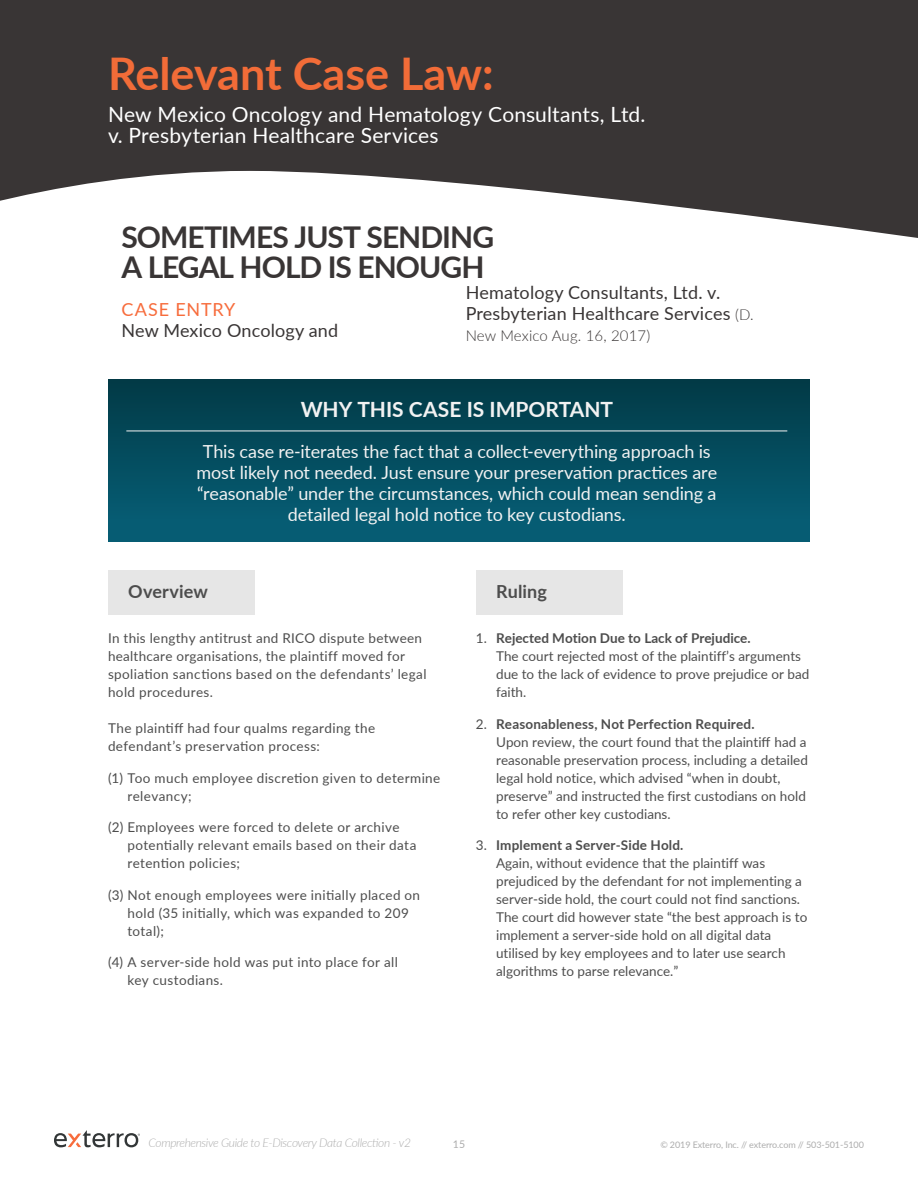
<style>
.page{position:relative;width:918px;height:1188px;background:#fff}
.page>*{position:absolute;margin:0;border:0;box-sizing:border-box;transform-origin:0 0}
.t1{font:700 45px "Lato";color:#f26c38}
.t2{font:700 30px/30px "Lato";letter-spacing:-.03em;color:#393535}
.t3{font:21px/21px "Lato";letter-spacing:.005em;color:#fff}
.t4{font:700 21px "Lato";color:#f2f2f2}
.t5{font:18px/21px "Lato";letter-spacing:-.01em;color:#f2f2f2;text-align:center}
.t6{font:18px/21px "Lato";letter-spacing:.01em;color:#393535}
.t7{font:700 18px "Lato";letter-spacing:.005em;color:#4d4d4d}
.t8{font:18px "Lato";letter-spacing:.045em;color:#f76c3c}
.t9{font:300 15px "Lato";letter-spacing:.01em;color:#393535}
.t10{font:13.5px/18px "Lato";color:#4d4d4d}
.t11{font:13.5px/18px "Lato";letter-spacing:.03em;color:#4d4d4d}
.t12{font:13.5px/18px "Lato";letter-spacing:.02em;color:#4d4d4d}
.t13{font:italic 300 12px "Lato";letter-spacing:-.03em;color:#adadad}
.t14{font:10.5px "Lato";color:#adadad}
.t15{font:9px "Lato";letter-spacing:-.01em;color:#adadad}
.s1{font-weight:300;font-size:15px}
.s2{font-weight:700}
</style>
<div class="page">
<svg style="left:54px;top:1130px;width:86px;height:17px"></svg>
<svg style="left:0;top:0;width:918px;height:238px;fill:#393535"></svg>
<div style="left:108px;top:570px;width:147px;height:45px;background:#e6e6e6"></div>
<div style="left:476px;top:570px;width:147px;height:45px;background:#e6e6e6"></div>
<div style="left:108px;top:380px;width:702px;height:162px;background:linear-gradient(to bottom,#053d49,#065f78)"></div>
<hr style="left:126px;top:431px;width:661px;height:1px;background:#f2f2f2">
<h1 class="t1" style="left:108px;top:41px;width:387px">Relevant Case Law:</h1>
<h3 class="t3" style="left:108px;top:103px;width:539px">New Mexico Oncology and Hematology Consultants, Ltd. v. Presbyterian Healthcare Services</h3>
<h2 class="t2" style="left:122px;top:221px;width:374px">SOMETIMES JUST SENDING<br>A LEGAL HOLD IS ENOUGH</h2>
<h3 class="t8" style="left:122px;top:296px;width:115px">CASE ENTRY</h3>
<h3 class="t6" style="left:122px;top:319px;width:218px">New Mexico Oncology and</h3>
<h3 class="t6" style="left:466px;top:282px;width:290px">Hematology Consultants, Ltd. v.<br>Presbyterian Healthcare Services <span class="s1">(D.</span></h3>
<p class="t9" style="left:466px;top:326px;width:186px">New Mexico Aug. 16, 2017)</p>
<h3 class="t4" style="left:301px;top:394px;width:314px">WHY THIS CASE IS IMPORTANT</h3>
<p class="t5" style="left:196px;top:441px;width:522px">This case re-iterates the fact that a collect-everything approach is most likely not needed. Just ensure your preservation practices are “reasonable” under the circumstances, which could mean sending a detailed legal hold notice to key custodians.</p>
<h3 class="t7" style="left:128px;top:578px;width:81px">Overview</h3>
<p class="t12" style="left:108px;top:629px;width:320px">In this lengthy antitrust and RICO dispute between healthcare organisations, the plaintiff moved for spoliation sanctions based on the defendants’ legal hold procedures.</p>
<p class="t11" style="left:108px;top:719px;width:269px">The plaintiff had four qualms regarding the defendant’s preservation process:</p>
<p class="t11" style="left:128px;top:768px;width:314px;text-indent:-20px">(1) Too much employee discretion given to determine relevancy;</p>
<p class="t11" style="left:128px;top:818px;width:290px;text-indent:-20px">(2) Employees were forced to delete or archive potentially relevant emails based on their data retention policies;</p>
<p class="t11" style="left:128px;top:885px;width:294px;text-indent:-20px">(3) Not enough employees were initially placed on hold (35 initially, which was expanded to 209 total);</p>
<p class="t11" style="left:128px;top:953px;width:272px;text-indent:-20px">(4) A server-side hold was put into place for all key custodians.</p>
<h3 class="t7" style="left:496px;top:578px;width:52px">Ruling</h3>
<p class="t10" style="left:496px;top:629px;width:315px;text-indent:-20px">1. <span class="s2">Rejected Motion Due to Lack of Prejudice.<br></span>The court rejected most of the plaintiff’s arguments due to the lack of evidence to prove prejudice or bad faith.</p>
<p class="t10" style="left:496px;top:714px;width:313px;text-indent:-20px">2. <span class="s2">Reasonableness, Not Perfection Required.<br></span>Upon review, the court found that the plaintiff had a reasonable preservation process, including a detailed legal hold notice, which advised “when in doubt, preserve” and instructed the first custodians on hold to refer other key custodians.</p>
<p class="t10" style="left:496px;top:836px;width:313px;text-indent:-20px">3. <span class="s2">Implement a Server-Side Hold.<br></span>Again, without evidence that the plaintiff was prejudiced by the defendant for not implementing a server-side hold, the court could not find sanctions.<br>The court did however state “the best approach is to implement a server-side hold on all digital data utilised by key employees and to later use search algorithms to parse relevance.”</p>
<p class="t13" style="left:148px;top:1134px;width:264px">Comprehensive Guide to E-Discovery Data Collection - v2</p>
<p class="t14" style="left:453px;top:1136px;width:14px">15</p>
<p class="t15" style="left:660px;top:1138px;width:205px">© 2019 Exterro, Inc. // exterro.com // 503-501-5100</p>
</div>
